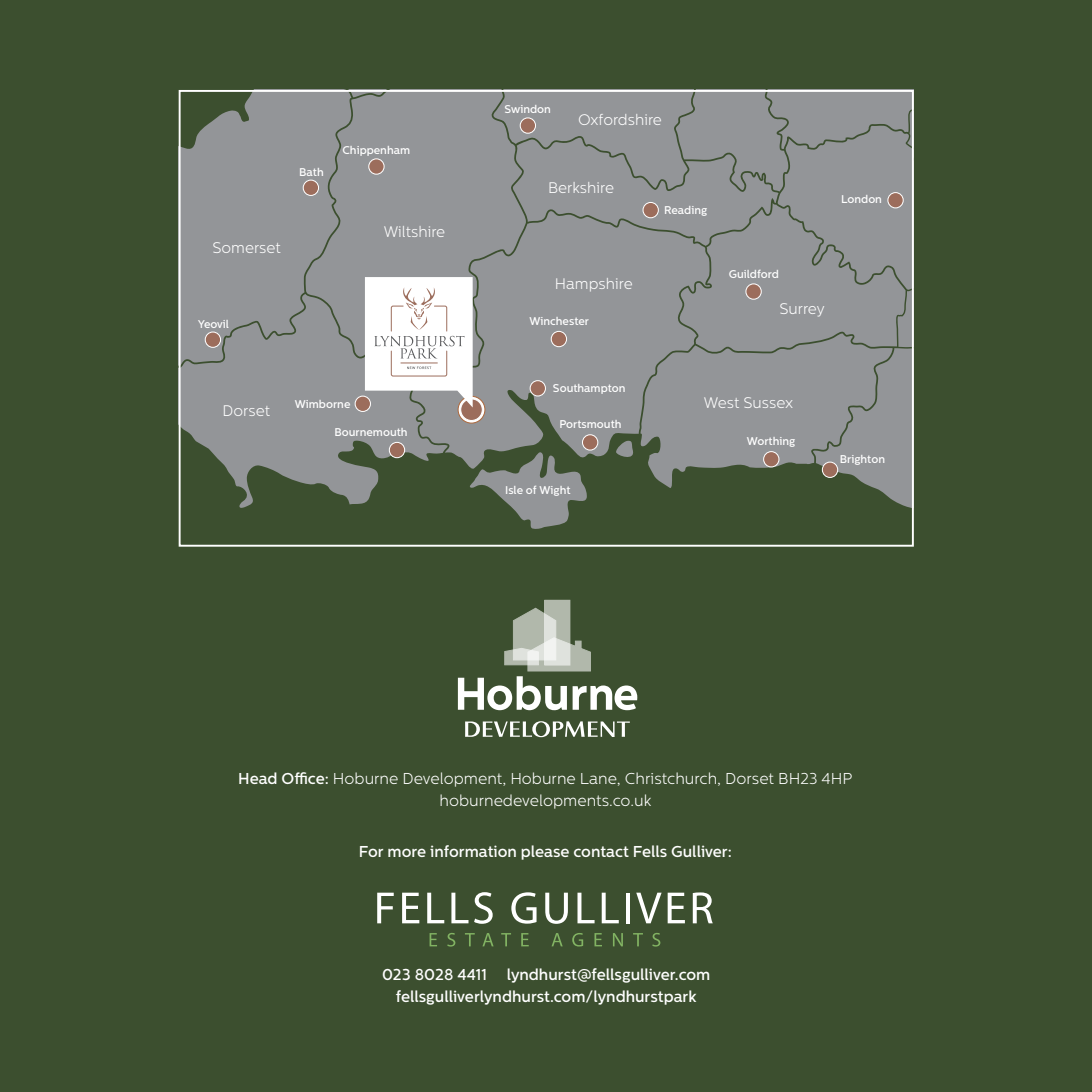
<style>
.page{position:relative;width:1092px;height:1092px;background:#fff}
.page>*{position:absolute;margin:0;border:0;box-sizing:border-box;transform-origin:0 0}
.t1{font:500 15.75px/22.8px "Centrale Sans";color:#fff;text-align:center}
.t2{font:300 15.75px "Centrale Sans";color:#fff}
.t3{font:300 15.22px "Centrale Sans";color:#fff}
.t4{font:500 11.2px "Centrale Sans";color:#fff}
.s1{font-weight:500}
</style>
<div class="page">
<div style="left:1px;top:0;width:1090px;height:1091px;background:#3c4f2f"></div>
<svg style="left:182px;top:369px;width:72px;height:139px;fill:#939598"></svg>
<svg style="left:182px;top:93px;width:72px;height:276px;background:#888c8b"></svg>
<div style="left:205px;top:331px;width:16px;height:17px;background:#9c6d5c;border:1px solid #fff;border-radius:50%"></div>
<svg style="left:254px;top:93px;width:656px;height:436px;background:#8a8e8b"></svg>
<div style="left:179px;top:90px;width:734px;height:456px;border:2px solid #fff"></div>
<svg style="left:465px;top:721px;width:164px;height:16px"></svg>
<div style="left:545px;top:600px;width:25px;height:65px;background:#b1b8ab"></div>
<svg style="left:458px;top:607px;width:179px;height:103px"></svg>
<svg style="left:377px;top:892px;width:16px;height:31px"></svg>
<svg style="left:402px;top:892px;width:17px;height:31px"></svg>
<svg style="left:427px;top:892px;width:17px;height:31px"></svg>
<svg style="left:451px;top:892px;width:17px;height:31px"></svg>
<svg style="left:474px;top:892px;width:18px;height:31px"></svg>
<svg style="left:511px;top:892px;width:25px;height:31px"></svg>
<svg style="left:545px;top:892px;width:23px;height:31px"></svg>
<svg style="left:577px;top:892px;width:17px;height:31px"></svg>
<svg style="left:601px;top:892px;width:17px;height:31px"></svg>
<hr style="left:626px;top:892px;width:4px;height:31px;background:#fff">
<svg style="left:636px;top:892px;width:25px;height:31px"></svg>
<svg style="left:667px;top:892px;width:17px;height:31px"></svg>
<svg style="left:692px;top:892px;width:20px;height:31px"></svg>
<svg style="left:429px;top:933px;width:8px;height:13px"></svg>
<svg style="left:447px;top:932px;width:8px;height:14px"></svg>
<svg style="left:465px;top:933px;width:9px;height:13px"></svg>
<svg style="left:482px;top:933px;width:11px;height:13px"></svg>
<svg style="left:501px;top:933px;width:10px;height:13px"></svg>
<svg style="left:521px;top:933px;width:7px;height:13px"></svg>
<svg style="left:551px;top:933px;width:11px;height:13px"></svg>
<svg style="left:572px;top:933px;width:11px;height:13px"></svg>
<svg style="left:594px;top:933px;width:8px;height:13px"></svg>
<svg style="left:613px;top:933px;width:10px;height:13px"></svg>
<svg style="left:633px;top:933px;width:10px;height:13px"></svg>
<svg style="left:652px;top:932px;width:8px;height:14px"></svg>
<p class="t4" style="left:299px;top:165px;width:26px">Bath</p>
<p class="t4" style="left:342px;top:143px;width:69px">Chippenham</p>
<p class="t3" style="left:212px;top:239px;width:70px">Somerset</p>
<p class="t3" style="left:384px;top:223px;width:63px">Wiltshire</p>
<p class="t4" style="left:198px;top:317px;width:32px">Yeovil</p>
<p class="t3" style="left:223px;top:402px;width:49px">Dorset</p>
<p class="t4" style="left:295px;top:397px;width:57px">Wimborne</p>
<p class="t4" style="left:334px;top:426px;width:75px">Bournemouth</p>
<p class="t4" style="left:504px;top:103px;width:48px">Swindon</p>
<p class="t3" style="left:578px;top:111px;width:85px">Oxfordshire</p>
<p class="t3" style="left:548px;top:179px;width:67px">Berkshire</p>
<p class="t3" style="left:555px;top:275px;width:79px">Hampshire</p>
<p class="t4" style="left:529px;top:315px;width:61px">Winchester</p>
<p class="t4" style="left:664px;top:203px;width:45px">Reading</p>
<p class="t4" style="left:841px;top:193px;width:42px">London</p>
<p class="t4" style="left:728px;top:267px;width:52px">Guildford</p>
<p class="t3" style="left:779px;top:300px;width:47px">Surrey</p>
<p class="t4" style="left:553px;top:381px;width:74px">Southampton</p>
<p class="t4" style="left:559px;top:417px;width:64px">Portsmouth</p>
<p class="t4" style="left:505px;top:483px;width:67px">Isle of Wight</p>
<p class="t3" style="left:703px;top:394px;width:91px">West Sussex</p>
<p class="t4" style="left:746px;top:435px;width:50px">Worthing</p>
<p class="t4" style="left:839px;top:453px;width:47px">Brighton</p>
<p class="t2" style="left:238px;top:769px;width:615px"><span class="s1">Head Office:</span> Hoburne Development, Hoburne Lane, Christchurch, Dorset BH23 4HP</p>
<p class="t2" style="left:439px;top:792px;width:213px">hoburnedevelopments.co.uk</p>
<p class="t1" style="left:359px;top:839px;width:374px">For more information please contact Fells Gulliver:</p>
<p class="t1" style="left:382px;top:962px;width:330px">023 8028 4411 lyndhurst@fellsgulliver.com fellsgulliverlyndhurst.com/lyndhurstpark</p>
</div>
